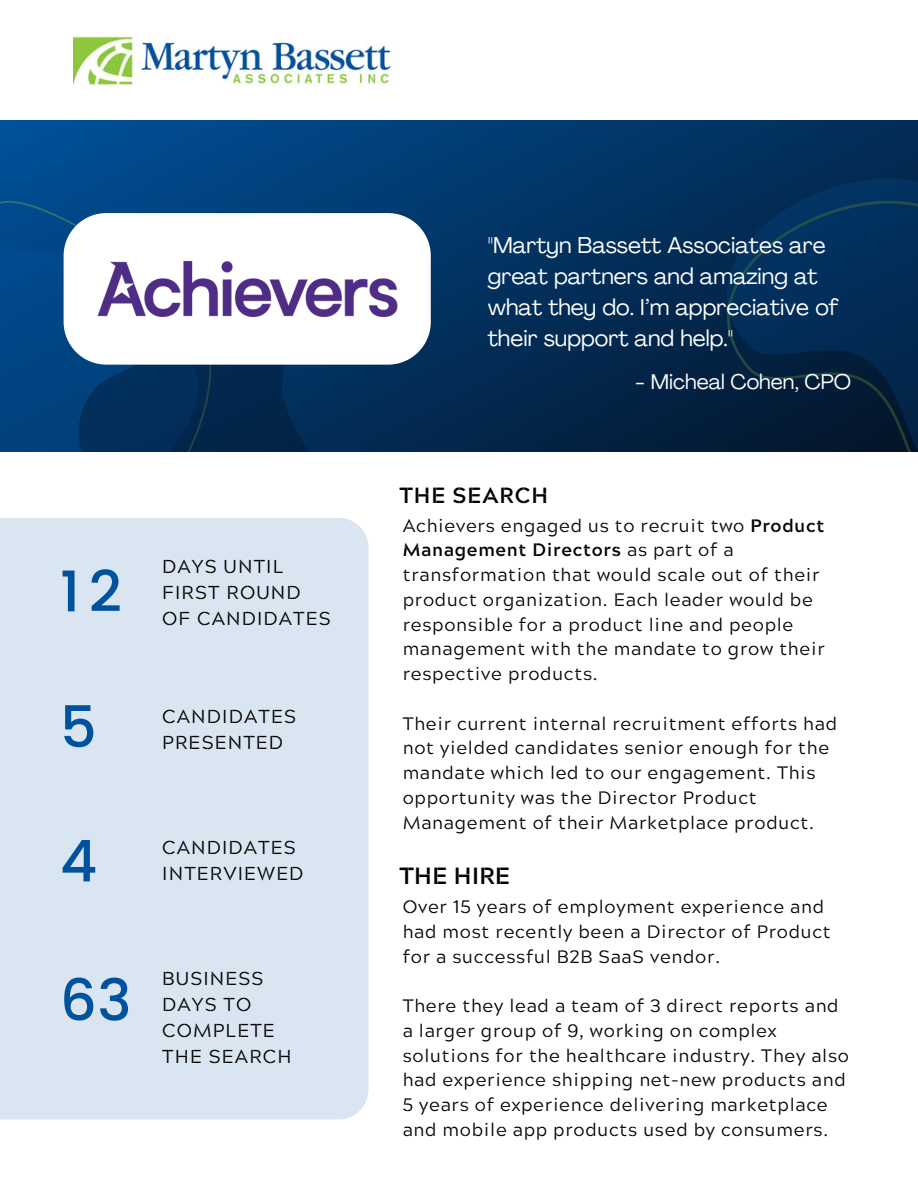
<style>
.page{position:relative;width:918px;height:1188px;background:#fff}
.page>*{position:absolute;margin:0;border:0;box-sizing:border-box;transform-origin:0 0}
.t1{font:500 57.45px "Poppins";color:#00529c}
.t2{font:700 23.4px "Acherus Militant 1";letter-spacing:.015em;color:#000}
.t3{font:22.5px/31px "Agrandir";color:#fff}
.t4{font:700 21.9px "Acherus Militant 1";letter-spacing:.04em;color:#000}
.t5{font:20.85px "Agrandir";color:#fff}
.t6{font:18.75px/25.8px "Acherus Militant 1";letter-spacing:.06em;color:#000}
.t7{font:18px/24.8px "Acherus Militant 1";letter-spacing:.04em;color:#000}
.s1{font-weight:700}
</style>
<div class="page">
<svg style="left:0;top:120px;width:687px;height:332px;background:#013363"></svg>
<svg style="left:687px;top:120px;width:9px;height:332px;background:#02284f"></svg>
<svg style="left:696px;top:120px;width:222px;height:332px;background:#03294f"></svg>
<svg style="left:0;top:169px;width:265px;height:283px;background:#014685"></svg>
<svg style="left:78px;top:365px;width:255px;height:87px;background:#022c56"></svg>
<img style="left:73px;top:36px;width:320px;height:49px">
<svg style="left:64px;top:213px;width:367px;height:152px"></svg>
<div style="left:0;top:518px;width:369px;height:602px;background:#d9e5f0"></div>
<img style="left:81px;top:247px;width:332px;height:84px">
<p class="t1" style="left:60px;top:558px;width:63px">12</p>
<p class="t1" style="left:60px;top:694px;width:38px">5</p>
<p class="t6" style="left:162px;top:555px;width:170px">DAYS UNTIL<br>FIRST ROUND<br>OF CANDIDATES</p>
<p class="t6" style="left:162px;top:705px;width:135px">CANDIDATES<br>PRESENTED</p>
<p class="t1" style="left:60px;top:828px;width:39px">4</p>
<p class="t6" style="left:162px;top:836px;width:143px">CANDIDATES<br>INTERVIEWED</p>
<p class="t1" style="left:60px;top:967px;width:73px">63</p>
<p class="t6" style="left:162px;top:967px;width:131px">BUSINESS<br>DAYS TO<br>COMPLETE<br>THE SEARCH</p>
<p class="t3" style="left:488px;top:232px;width:353px">"Martyn Bassett Associates are great partners and amazing at what they do. I’m appreciative of their support and help."</p>
<p class="t5" style="left:635px;top:374px;width:217px">- Micheal Cohen, CPO</p>
<p class="t4" style="left:399px;top:487px;width:150px">THE SEARCH</p>
<p class="t7" style="left:403px;top:515px;width:424px">Achievers engaged us to recruit two <span class="s1">Product Management Directors</span> as part of a transformation that would scale out of their product organization. Each leader would be responsible for a product line and people management with the mandate to grow their respective products.</p>
<p class="t7" style="left:403px;top:713px;width:436px">Their current internal recruitment efforts had not yielded candidates senior enough for the mandate which led to our engagement. This opportunity was the Director Product Management of their Marketplace product.</p>
<p class="t2" style="left:399px;top:867px;width:112px">THE HIRE</p>
<p class="t7" style="left:403px;top:896px;width:430px">Over 15 years of employment experience and had most recently been a Director of Product for a successful B2B SaaS vendor.</p>
<p class="t7" style="left:403px;top:995px;width:448px">There they lead a team of 3 direct reports and a larger group of 9, working on complex solutions for the healthcare industry. They also had experience shipping net-new products and 5 years of experience delivering marketplace and mobile app products used by consumers.</p>
</div>
